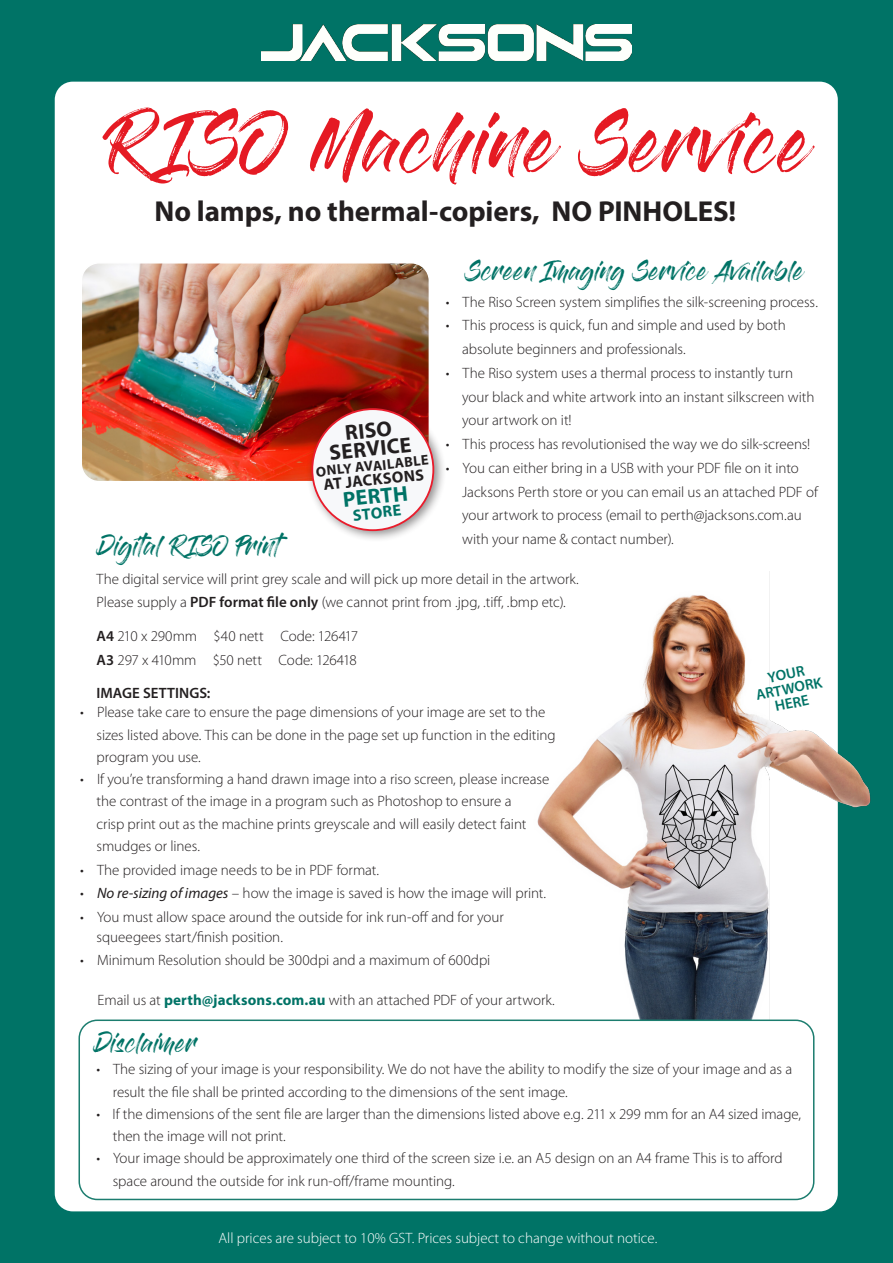
<style>
.page{position:relative;width:893px;height:1263px;background:#007366}
.page>*{position:absolute;margin:0;border:0;box-sizing:border-box;transform-origin:0 0}
.Page_Subheader{font:60.45px "Gloss And Bloom";letter-spacing:.005em;color:#e51a23}
._3__Body_Copy{font:700 28.95px "Myriad Pro";letter-spacing:-.005em;color:#231f20}
.Star_Burst_Text{font:700 21.6px "Myriad Pro";color:#231f20}
.Star_Burst_Text-2{font:700 21.6px "Myriad Pro";color:#007366}
._3__Body_Copy-2{font:19.5px "Gloss And Bloom";letter-spacing:.005em;color:#007366}
.Star_Burst_Text-3{font:700 16.05px "Myriad Pro";color:#231f20}
.Star_Burst_Text-4{font:700 16.05px "Myriad Pro";color:#007366}
._3__Body_Copy-3{font:300 15px/19.5px "Myriad Pro";letter-spacing:-.005em;color:#231f20}
.t1{font:300 15px "Myriad Pro";color:#fff}
._3__Body_Copy-4{font:600 15px "Myriad Pro";color:#007366}
._3__Body_Copy-5{font:600 15px "Myriad Pro";letter-spacing:.005em;color:#231f20}
.Star_Burst_Text-5{font:700 14.25px "Myriad Pro";color:#231f20}
.s1{font-weight:600}
.s2{font-weight:400;font-style:italic}
.s3{font-weight:700;color:#007366}
</style>
<div class="page">
<div style="left:55px;top:82px;width:783px;height:1129px;background:#fff;border-radius:18px"></div>
<img style="left:84px;top:265px;width:343px;height:214px">
<div style="left:81px;top:262px;width:349px;height:220px;border:2px solid #fff;border-radius:18px"></div>
<img style="left:537px;top:571px;width:334px;height:458px">
<div style="left:79px;top:1020px;width:735px;height:179px;background:#fff;border-radius:18px"></div>
<div style="left:78px;top:1019px;width:736px;height:181px;border:2px solid #1c7d6f;border-radius:18px"></div>
<img style="left:261px;top:25px;width:370px;height:36px">
<div style="left:305px;top:402px;width:141px;height:141px;background:#231f20;opacity:.5"></div>
<div style="left:312px;top:409px;width:121px;height:121px;background:#f7f8fa;border-radius:50%"></div>
<div style="left:311px;top:408px;width:123px;height:123px;border:2px solid #ea1c2c;border-radius:50%"></div>
<p class="Page_Subheader" style="left:106px;top:115px;width:702px">R ISO Machine Service</p>
<p class="_3__Body_Copy" style="left:154px;top:192px;width:583px">No lamps, no thermal-copiers, NO PINHOLES!</p>
<p class="_3__Body_Copy-2" style="left:466px;top:262px;width:338px">Screen Imaging Service Available</p>
<p class="_3__Body_Copy-3" style="left:446px;top:292px;width:374px">• The Riso Screen system simplifies the silk-screening process.</p>
<p class="_3__Body_Copy-3" style="left:446px;top:316px;width:341px">• This process is quick, fun and simple and used by both</p>
<p class="_3__Body_Copy-3" style="left:462px;top:340px;width:225px">absolute beginners and professionals.</p>
<p class="_3__Body_Copy-3" style="left:446px;top:363px;width:349px">• The Riso system uses a thermal process to instantly turn</p>
<p class="_3__Body_Copy-3" style="left:462px;top:387px;width:354px">your black and white artwork into an instant silkscreen with</p>
<p class="_3__Body_Copy-3" style="left:462px;top:411px;width:111px">your artwork on it!</p>
<p class="_3__Body_Copy-3" style="left:446px;top:435px;width:366px">• This process has revolutionised the way we do silk-screens!</p>
<p class="_3__Body_Copy-3" style="left:446px;top:458px;width:354px">• You can either bring in a USB with your PDF file on it into</p>
<p class="_3__Body_Copy-3" style="left:462px;top:482px;width:357px">Jacksons Perth store or you can email us an attached PDF of</p>
<p class="_3__Body_Copy-3" style="left:462px;top:506px;width:341px">your artwork to process (email to perth@jacksons.com.au</p>
<p class="_3__Body_Copy-3" style="left:462px;top:530px;width:213px">with your name &amp; contact number).</p>
<p class="Star_Burst_Text" style="left:344px;top:419px;width:49px;rotate:-6deg">RISO</p>
<p class="Star_Burst_Text" style="left:328px;top:439px;width:84px;rotate:-6deg">SERVICE</p>
<p class="Star_Burst_Text-5" style="left:315px;top:462px;width:115px;rotate:-6deg">ONLY AVAILABLE</p>
<p class="Star_Burst_Text-3" style="left:322px;top:475px;width:102px;rotate:-6deg">AT JACKSONS</p>
<p class="Star_Burst_Text-2" style="left:342px;top:486px;width:66px;rotate:-6deg">PERTH</p>
<p class="Star_Burst_Text-4" style="left:352px;top:505px;width:50px;rotate:-6deg">STORE</p>
<p class="_3__Body_Copy-2" style="left:100px;top:537px;width:194px">Digital R ISO Print</p>
<p class="_3__Body_Copy-3" style="left:97px;top:569px;width:484px">The digital service will print grey scale and will pick up more detail in the artwork.</p>
<p class="_3__Body_Copy-3" style="left:97px;top:593px;width:471px">Please supply a <span class="s1">PDF format file only</span> (we cannot print from .jpg, .tiff, .bmp etc).</p>
<p class="_3__Body_Copy-3" style="left:97px;top:627px;width:263px"><span class="s1">A4</span> 210 x 290mm $40 nett Code: 126417</p>
<p class="_3__Body_Copy-3" style="left:97px;top:651px;width:262px"><span class="s1">A3</span> 297 x 410mm $50 nett Code: 126418</p>
<p class="_3__Body_Copy-5" style="left:96px;top:683px;width:116px">IMAGE SETTINGS:</p>
<p class="_3__Body_Copy-3" style="left:80px;top:703px;width:467px">• Please take care to ensure the page dimensions of your image are set to the</p>
<p class="_3__Body_Copy-3" style="left:97px;top:725px;width:461px">sizes listed above. This can be done in the page set up function in the editing</p>
<p class="_3__Body_Copy-3" style="left:97px;top:747px;width:106px">program you use.</p>
<p class="_3__Body_Copy-3" style="left:80px;top:769px;width:471px">• If you’re transforming a hand drawn image into a riso screen, please increase</p>
<p class="_3__Body_Copy-3" style="left:97px;top:792px;width:416px">the contrast of the image in a program such as Photoshop to ensure a</p>
<p class="_3__Body_Copy-3" style="left:97px;top:814px;width:431px">crisp print out as the machine prints greyscale and will easily detect faint</p>
<p class="_3__Body_Copy-3" style="left:97px;top:836px;width:105px">smudges or lines.</p>
<p class="_3__Body_Copy-3" style="left:80px;top:860px;width:300px">• The provided image needs to be in PDF format.</p>
<p class="_3__Body_Copy-3" style="left:80px;top:884px;width:467px">• <span class="s2">No re-sizing of images</span> – how the image is saved is how the image will print.</p>
<p class="_3__Body_Copy-3" style="left:97px;top:907px;width:409px;text-indent:-16px">• You must allow space around the outside for ink run-off and for your squeegees start/finish position.</p>
<p class="_3__Body_Copy-3" style="left:80px;top:951px;width:412px">• Minimum Resolution should be 300dpi and a maximum of 600dpi</p>
<p class="_3__Body_Copy-3" style="left:98px;top:990px;width:459px">Email us at <span class="s3">perth@jacksons.com.au</span> with an attached PDF of your artwork.</p>
<p class="_3__Body_Copy-4" style="left:766px;top:669px;width:39px;rotate:-12deg">YOUR</p>
<p class="_3__Body_Copy-4" style="left:754px;top:686px;width:69px;rotate:-12deg">ARTWORK</p>
<p class="_3__Body_Copy-4" style="left:773px;top:697px;width:36px;rotate:-12deg">HERE</p>
<p class="_3__Body_Copy-2" style="left:96px;top:1034px;width:101px">Disclaimer</p>
<p class="_3__Body_Copy-3" style="left:96px;top:1060px;width:697px">• The sizing of your image is your responsibility. We do not have the ability to modify the size of your image and as a</p>
<p class="_3__Body_Copy-3" style="left:113px;top:1082px;width:457px">result the file shall be printed according to the dimensions of the sent image.</p>
<p class="_3__Body_Copy-3" style="left:96px;top:1104px;width:706px">• If the dimensions of the sent file are larger than the dimensions listed above e.g. 211 x 299 mm for an A4 sized image,</p>
<p class="_3__Body_Copy-3" style="left:113px;top:1127px;width:175px">then the image will not print.</p>
<p class="_3__Body_Copy-3" style="left:96px;top:1149px;width:688px">• Your image should be approximately one third of the screen size i.e. an A5 design on an A4 frame This is to afford</p>
<p class="_3__Body_Copy-3" style="left:113px;top:1171px;width:344px">space around the outside for ink run-off/frame mounting.</p>
<p class="t1" style="left:218px;top:1230px;width:440px">All prices are subject to 10% GST. Prices subject to change without notice.</p>
</div>
